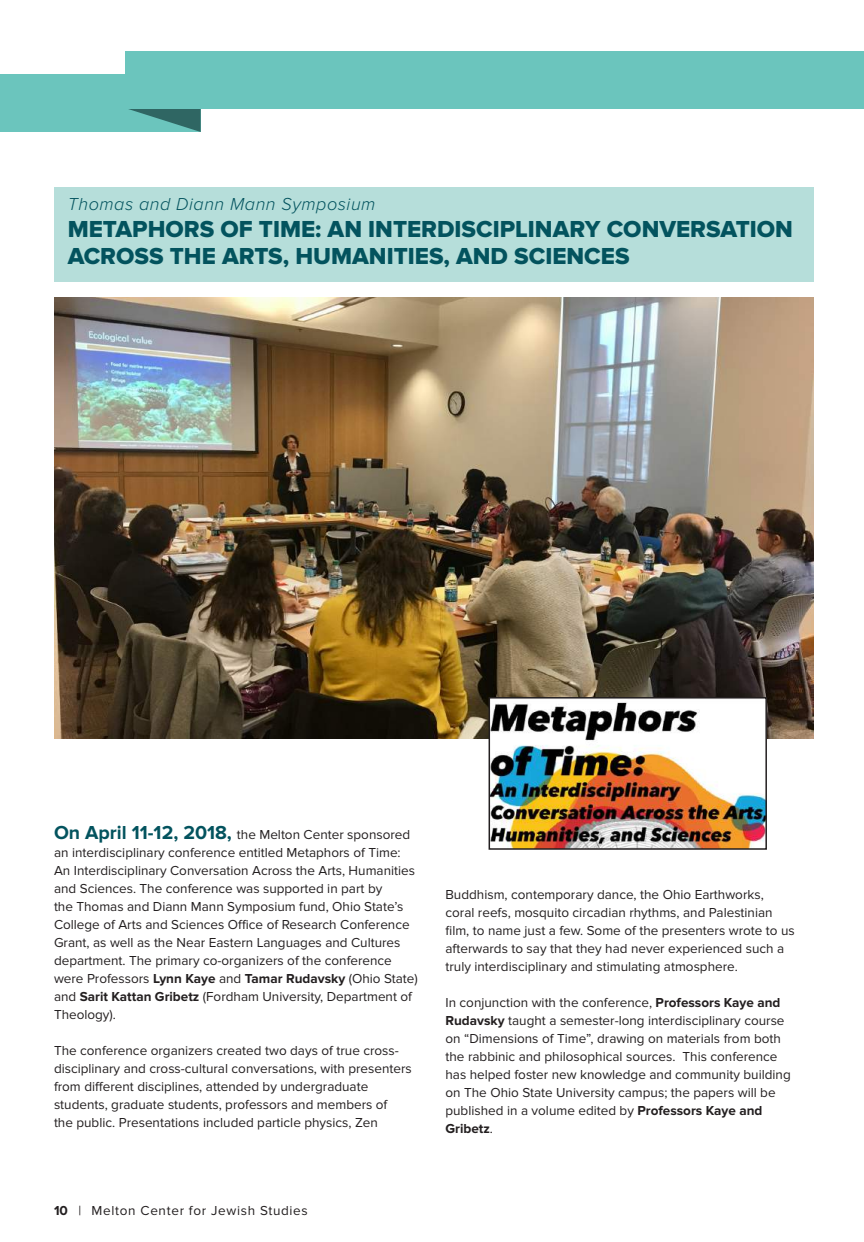
<style>
.page{position:relative;width:864px;height:1242px;background:#fff}
.page>*{position:absolute;margin:0;border:0;box-sizing:border-box;transform-origin:0 0}
.t1{font:24px/27px "Proxima Nova Extrabld";color:#03535e}
.t2{font:italic 300 18px "Proxima Nova";letter-spacing:.03em;color:#03535e}
.t3{font:13.5px/18px "Proxima Nova";color:#231f20}
.t4{font:13.5px "Proxima Nova";letter-spacing:.05em;color:#231f20}
.s1{font-weight:700;font-size:19.5px;color:#03535e}
.s2{font-weight:700}
</style>
<div class="page">
<div style="left:0;top:75px;width:201px;height:57px;background:#6bc5bd"></div>
<svg style="left:128px;top:109px;width:73px;height:23px"></svg>
<div style="left:54px;top:188px;width:759px;height:94px;background:#b6deda"></div>
<img style="left:54px;top:297px;width:759px;height:441px">
<img style="left:492px;top:700px;width:272px;height:147px">
<div style="left:489px;top:697px;width:278px;height:153px;border:2px solid #231f20"></div>
<div style="left:126px;top:51px;width:738px;height:57px;background:#6bc5bd"></div>
<h2 class="t2" style="left:68px;top:194px;width:309px">Thomas and Diann Mann Symposium</h2>
<h1 class="t1" style="left:68px;top:216px;width:727px">METAPHORS OF TIME: AN INTERDISCIPLINARY CONVERSATION<br>ACROSS THE ARTS, HUMANITIES, AND SCIENCES</h1>
<p class="t3" style="left:54px;top:826px;width:365px"><span class="s1">On April 11-12, 2018,</span> the Melton Center sponsored an interdisciplinary conference entitled Metaphors of Time:<br>An Interdisciplinary Conversation Across the Arts, Humanities and Sciences. The conference was supported in part by<br>the Thomas and Diann Mann Symposium fund, Ohio State’s College of Arts and Sciences Office of Research Conference Grant, as well as the Near Eastern Languages and Cultures department. The primary co-organizers of the conference were Professors <span class="s2">Lynn Kaye</span> and <span class="s2">Tamar Rudavsky</span> (Ohio State) and <span class="s2">Sarit Kattan Gribetz</span> (Fordham University, Department of Theology).</p>
<p class="t3" style="left:54px;top:1042px;width:359px">The conference organizers created two days of true cross&shy;disciplinary and cross-cultural conversations, with presenters from different disciplines, attended by undergraduate students, graduate students, professors and members of<br>the public. Presentations included particle physics, Zen</p>
<p class="t3" style="left:446px;top:885px;width:351px">Buddhism, contemporary dance, the Ohio Earthworks, coral reefs, mosquito circadian rhythms, and Palestinian film, to name just a few. Some of the presenters wrote to us afterwards to say that they had never experienced such a truly interdisciplinary and stimulating atmosphere.</p>
<p class="t3" style="left:446px;top:993px;width:347px">In conjunction with the conference, <span class="s2">Professors Kaye and Rudavsky</span> taught a semester-long interdisciplinary course on “Dimensions of Time”, drawing on materials from both the rabbinic and philosophical sources. This conference has helped foster new knowledge and community building on The Ohio State University campus; the papers will be published in a volume edited by <span class="s2">Professors Kaye and Gribetz</span>.</p>
<p class="t4" style="left:54px;top:1203px;width:255px"><span class="s2">10</span> | Melton Center for Jewish Studies</p>
</div>
